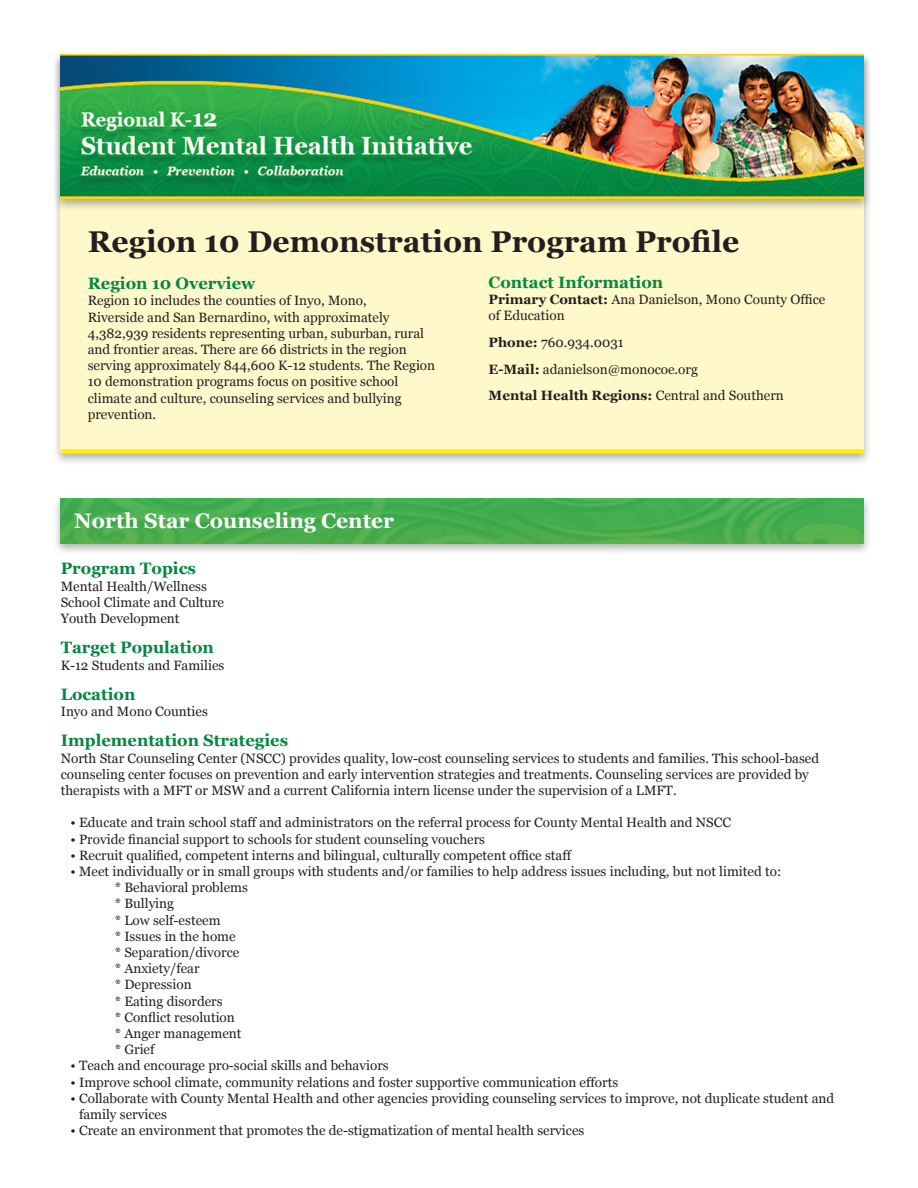
<style>
.page{position:relative;width:918px;height:1188px;background:#fff}
.page>*{position:absolute;margin:0;border:0;box-sizing:border-box;transform-origin:0 0}
.t1{font:700 30px "Georgia";color:#231f20}
.t2{font:700 21px "Georgia";color:#fff}
.t3{font:700 16.5px "Georgia";color:#058643}
.t4{font:13.5px/16.2px "Georgia";color:#231f20}
.t5{font:700 13.5px "Georgia";color:#231f20}
.s1{font-weight:700}
.s2{font-weight:400}
</style>
<div class="page">
<div style="left:52px;top:52px;width:820px;height:414px;background:#231f20;opacity:.35"></div>
<div style="left:61px;top:54px;width:803px;height:397px;background:#fef8ca"></div>
<div style="left:61px;top:449px;width:803px;height:5px;background:#fff101"></div>
<div style="left:52px;top:51px;width:820px;height:161px;background:#231f20;opacity:.35"></div>
<img style="left:61px;top:54px;width:803px;height:145px">
<div style="left:52px;top:495px;width:820px;height:61px;background:#231f20;opacity:.35"></div>
<img style="left:61px;top:499px;width:803px;height:45px">
<p class="t1" style="left:88px;top:223px;width:653px">Region 10 Demonstration Program Profile</p>
<p class="t3" style="left:88px;top:273px;width:169px">Region 10 Overview</p>
<p class="t4" style="left:88px;top:293px;width:349px">Region 10 includes the counties of Inyo, Mono,<br>Riverside and San Bernardino, with approximately 4,382,939 residents representing urban, suburban, rural and frontier areas. There are 66 districts in the region serving approximately 844,600 K-12 students. The Region 10 demonstration programs focus on positive school climate and culture, counseling services and bullying prevention.</p>
<p class="t3" style="left:489px;top:272px;width:176px">Contact Information</p>
<p class="t4" style="left:489px;top:292px;width:338px"><span class="s1">Primary Contact:</span> Ana Danielson, Mono County Office of Education</p>
<p class="t4" style="left:489px;top:335px;width:137px"><span class="s1">Phone:</span> 760.934.0031</p>
<p class="t4" style="left:489px;top:361px;width:211px"><span class="s1">E-Mail:</span> adanielson@monocoe.org</p>
<p class="t5" style="left:489px;top:387px;width:297px">Mental Health Regions: <span class="s2">Central and Southern</span></p>
<p class="t2" style="left:74px;top:507px;width:321px">North Star Counseling Center</p>
<p class="t3" style="left:61px;top:558px;width:137px">Program Topics</p>
<p class="t4" style="left:61px;top:578px;width:148px">Mental Health/Wellness</p>
<p class="t4" style="left:61px;top:594px;width:165px">School Climate and Culture</p>
<p class="t4" style="left:61px;top:611px;width:120px">Youth Development</p>
<p class="t3" style="left:61px;top:637px;width:155px">Target Population</p>
<p class="t4" style="left:61px;top:657px;width:165px">K-12 Students and Families</p>
<p class="t3" style="left:61px;top:684px;width:76px">Location</p>
<p class="t4" style="left:61px;top:704px;width:149px">Inyo and Mono Counties</p>
<p class="t3" style="left:61px;top:730px;width:229px">Implementation Strategies</p>
<p class="t4" style="left:61px;top:750px;width:760px">North Star Counseling Center (NSCC) provides quality, low-cost counseling services to students and families. This school-based counseling center focuses on prevention and early intervention strategies and treatments. Counseling services are provided by therapists with a MFT or MSW and a current California intern license under the supervision of a LMFT.</p>
<p class="t4" style="left:71px;top:815px;width:662px">• Educate and train school staff and administrators on the referral process for County Mental Health and NSCC</p>
<p class="t4" style="left:71px;top:831px;width:416px">• Provide financial support to schools for student counseling vouchers</p>
<p class="t4" style="left:71px;top:847px;width:502px">• Recruit qualified, competent interns and bilingual, culturally competent office staff</p>
<p class="t4" style="left:71px;top:863px;width:712px">• Meet individually or in small groups with students and/or families to help address issues including, but not limited to:</p>
<p class="t4" style="left:115px;top:880px;width:135px">* Behavioral problems</p>
<p class="t4" style="left:115px;top:896px;width:61px">* Bullying</p>
<p class="t4" style="left:115px;top:912px;width:107px">* Low self-esteem</p>
<p class="t4" style="left:115px;top:928px;width:122px">* Issues in the home</p>
<p class="t4" style="left:115px;top:944px;width:126px">* Separation/divorce</p>
<p class="t4" style="left:115px;top:961px;width:86px">* Anxiety/fear</p>
<p class="t4" style="left:115px;top:977px;width:78px">* Depression</p>
<p class="t4" style="left:115px;top:993px;width:109px">* Eating disorders</p>
<p class="t4" style="left:115px;top:1009px;width:122px">* Conflict resolution</p>
<p class="t4" style="left:115px;top:1025px;width:128px">* Anger management</p>
<p class="t4" style="left:115px;top:1042px;width:41px">* Grief</p>
<p class="t4" style="left:71px;top:1058px;width:320px">• Teach and encourage pro-social skills and behaviors</p>
<p class="t4" style="left:71px;top:1074px;width:549px">• Improve school climate, community relations and foster supportive communication efforts</p>
<p class="t4" style="left:79px;top:1090px;width:757px;text-indent:-9px">• Collaborate with County Mental Health and other agencies providing counseling services to improve, not duplicate student and family services</p>
<p class="t4" style="left:71px;top:1123px;width:515px">• Create an environment that promotes the de-stigmatization of mental health services</p>
</div>
